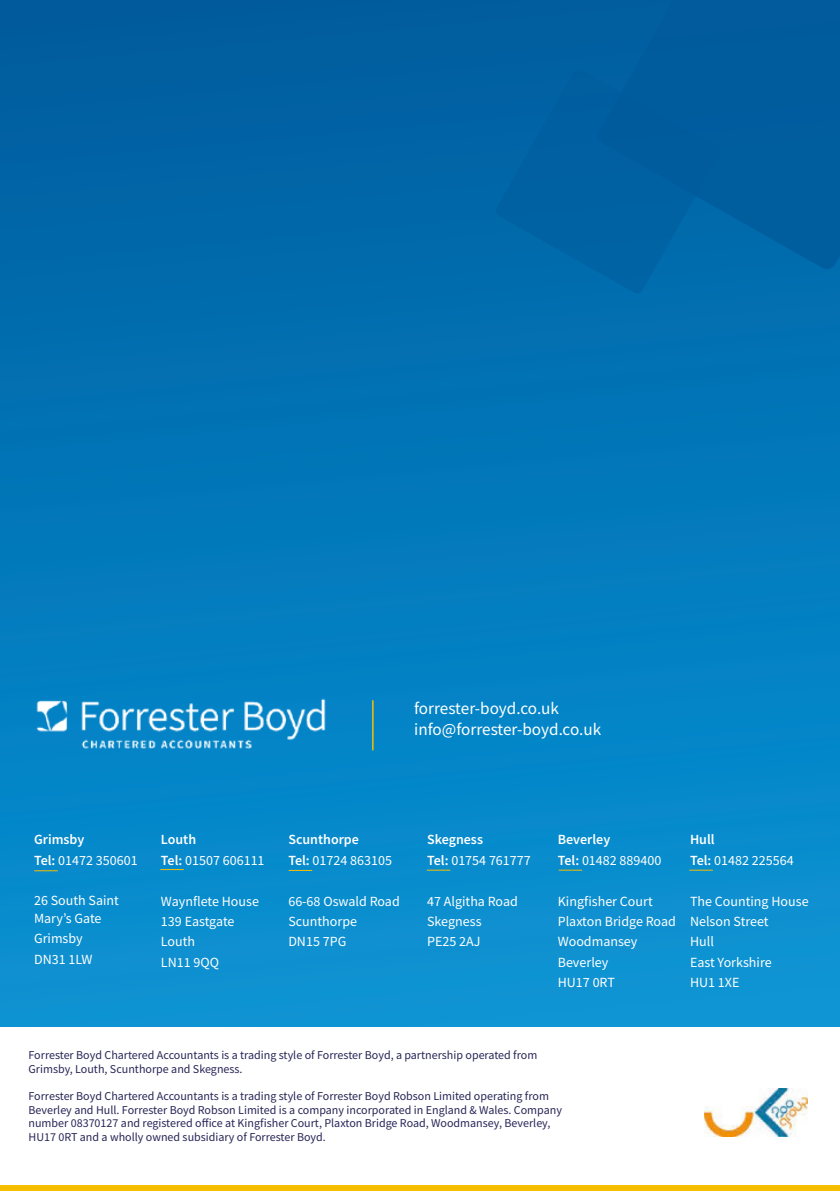
<style>
.page{position:relative;width:840px;height:1191px;background:#fff}
.page>*{position:absolute;margin:0;border:0;box-sizing:border-box;transform-origin:0 0}
.t1{font:17.2px/21.6px "Source Sans Pro";color:#fff}
.t2{font:14px/20.4px "Source Sans Pro";color:#fff}
.t3{font:600 14px/20.4px "Source Sans Pro";color:#fff}
.t4{font:12px/13.6px "Source Sans Pro";color:#282657}
.s1{font-weight:400}
.s2{font-weight:600}
</style>
<div class="page">
<div style="left:0;top:0;width:839px;height:1026px;background:linear-gradient(to bottom,#005b9d,#0a95d6)"></div>
<svg style="left:596px;top:0;width:243px;height:270px;background:#005d9e"></svg>
<svg style="left:494px;top:68px;width:226px;height:226px;background:#0062a3"></svg>
<svg style="left:288px;top:870px;width:24px;height:1px"></svg>
<svg style="left:426px;top:869px;width:24px;height:1px"></svg>
<div style="left:0;top:1184px;width:839px;height:7px;background:#f6be01"></div>
<svg style="left:558px;top:869px;width:24px;height:1px"></svg>
<svg style="left:34px;top:870px;width:24px;height:1px"></svg>
<svg style="left:160px;top:869px;width:24px;height:1px"></svg>
<svg style="left:689px;top:869px;width:23px;height:1px"></svg>
<img style="left:704px;top:1088px;width:103px;height:48px">
<img style="left:8px;top:673px;width:345px;height:104px">
<hr style="left:372px;top:700px;width:1px;height:50px;background:#f6be01">
<h1 class="t1" style="left:414px;top:697px;width:188px">forrester-boyd.co.uk info@forrester-boyd.co.uk</h1>
<p class="t3" style="left:34px;top:829px;width:105px">Grimsby<br>Tel: <span class="s1">01472 350601</span></p>
<p class="t2" style="left:34px;top:892px;width:86px;line-height:17.6px">26 South Saint<br>Mary’s Gate</p>
<p class="t2" style="left:34px;top:928px;width:60px">Grimsby<br>DN31 1LW</p>
<p class="t2" style="left:161px;top:829px;width:105px"><span class="s2">Louth<br>Tel:</span> 01507 606111</p>
<p class="t2" style="left:161px;top:890px;width:99px">Waynflete House<br>139 Eastgate<br>Louth<br>LN11 9QQ</p>
<p class="t3" style="left:288px;top:829px;width:105px">Scunthorpe<br>Tel: <span class="s1">01724 863105</span></p>
<p class="t2" style="left:288px;top:890px;width:113px">66-68 Oswald Road<br>Scunthorpe<br>DN15 7PG</p>
<p class="t3" style="left:427px;top:829px;width:105px">Skegness<br>Tel: <span class="s1">01754 761777</span></p>
<p class="t2" style="left:427px;top:890px;width:92px">47 Algitha Road<br>Skegness<br>PE25 2AJ</p>
<p class="t3" style="left:557px;top:829px;width:105px">Beverley<br>Tel: <span class="s1">01482 889400</span></p>
<p class="t2" style="left:557px;top:890px;width:119px">Kingfisher Court<br>Plaxton Bridge Road<br>Woodmansey<br>Beverley<br>HU17 0RT</p>
<p class="t2" style="left:689px;top:829px;width:105px"><span class="s2">Hull<br>Tel:</span> 01482 225564</p>
<p class="t2" style="left:689px;top:890px;width:120px">The Counting House<br>Nelson Street<br>Hull<br>East Yorkshire<br>HU1 1XE</p>
<p class="t4" style="left:29px;top:1048px;width:510px">Forrester Boyd Chartered Accountants is a trading style of Forrester Boyd, a partnership operated from<br>Grimsby, Louth, Scunthorpe and Skegness.</p>
<p class="t4" style="left:28px;top:1089px;width:534px">Forrester Boyd Chartered Accountants is a trading style of Forrester Boyd Robson Limited operating from Beverley and Hull. Forrester Boyd Robson Limited is a company incorporated in England &amp; Wales. Company number 08370127 and registered office at Kingfisher Court, Plaxton Bridge Road, Woodmansey, Beverley, HU17 0RT and a wholly owned subsidiary of Forrester Boyd.</p>
</div>
